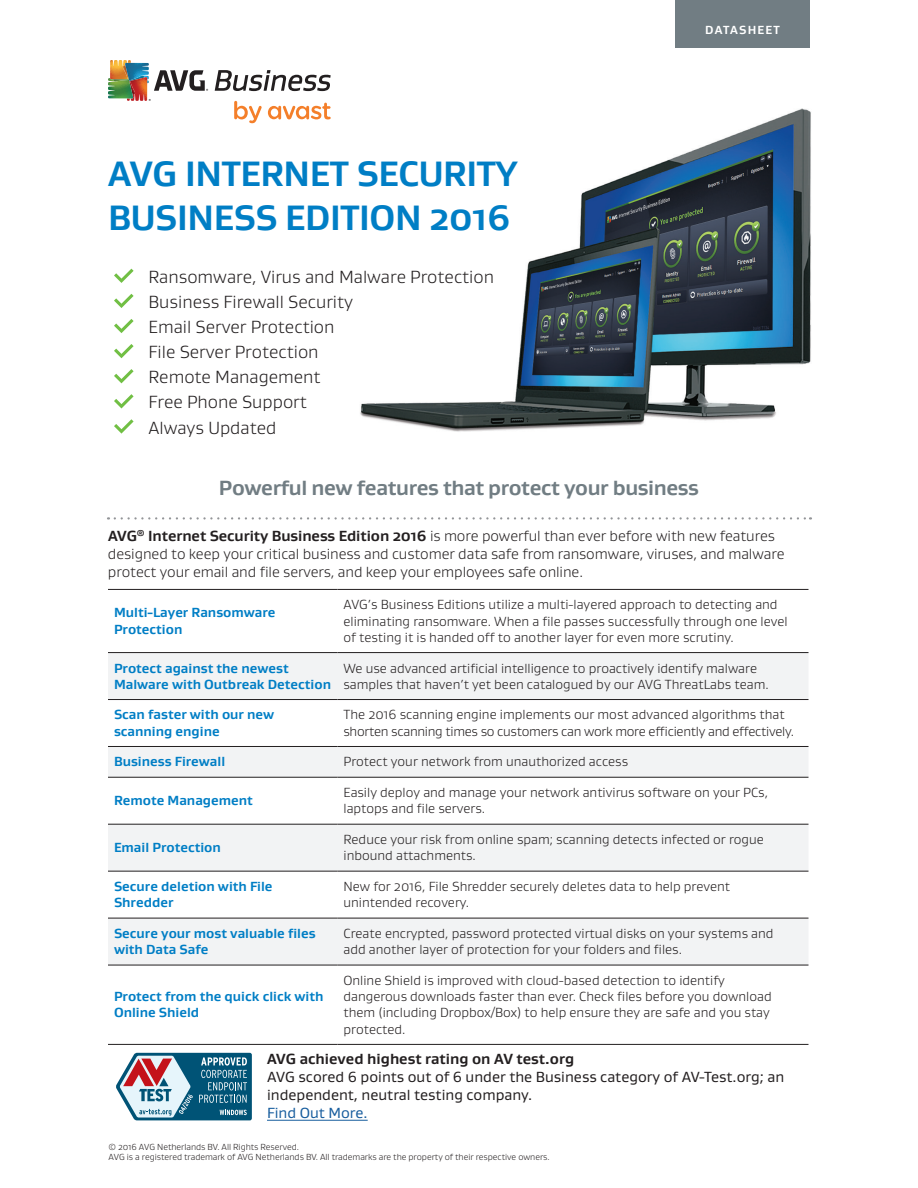
<style>
.page{position:relative;width:918px;height:1188px;background:#fff}
.page>*{position:absolute;margin:0;border:0;box-sizing:border-box;transform-origin:0 0}
.t1{font:700 36px/43.2px "Gustan";letter-spacing:-.01em;color:#007ec5}
.t2{font:700 21px "Gustan";letter-spacing:-.02em;color:#717d83}
.t3{font:300 18px/25px "Gustan";color:#231f20}
.t4{font:300 15px/18px "Gustan";letter-spacing:-.005em;color:#231f20}
.t5{font:15px/18px "Gustan";color:#231f20}
.t6{font:700 15px "Gustan";color:#231f20}
.t7{font:15px "Gustan";color:#175d9e}
.t8{font:300 13.5px/16.2px "Gustan";color:#231f20}
.t9{font:700 13.5px/16.2px "Gustan";color:#007ec5}
.t10{font:300 13.5px/16.2px "Gustan";letter-spacing:-.02em;color:#231f20}
.t11{font:700 12px "Gustan";letter-spacing:.1em;color:#fff}
.t12{font:300 9px/10.8px "Gustan";letter-spacing:-.005em;color:#231f20}
.s1{font-weight:700}
</style>
<div class="page">
<img style="left:360px;top:109px;width:451px;height:323px">
<svg style="left:108px;top:653px;width:700px;height:312px;fill:#f2f3f4"></svg>
<hr style="left:108px;top:652px;width:230px;height:1px;background:#231f20">
<hr style="left:338px;top:652px;width:470px;height:1px;background:#231f20">
<hr style="left:108px;top:699px;width:230px;height:1px;background:#231f20">
<hr style="left:338px;top:699px;width:470px;height:1px;background:#231f20">
<hr style="left:108px;top:746px;width:230px;height:1px;background:#231f20">
<hr style="left:338px;top:746px;width:470px;height:1px;background:#231f20">
<hr style="left:108px;top:777px;width:230px;height:1px;background:#231f20">
<hr style="left:338px;top:777px;width:470px;height:1px;background:#231f20">
<hr style="left:108px;top:824px;width:230px;height:1px;background:#231f20">
<hr style="left:338px;top:824px;width:470px;height:1px;background:#231f20">
<hr style="left:108px;top:871px;width:230px;height:1px;background:#231f20">
<hr style="left:338px;top:871px;width:470px;height:1px;background:#231f20">
<hr style="left:108px;top:589px;width:230px;height:1px;background:#231f20">
<hr style="left:338px;top:589px;width:470px;height:1px;background:#231f20">
<hr style="left:108px;top:1044px;width:230px;height:1px;background:#231f20">
<hr style="left:338px;top:1044px;width:470px;height:1px;background:#231f20">
<hr style="left:108px;top:918px;width:230px;height:1px;background:#231f20">
<hr style="left:338px;top:918px;width:470px;height:1px;background:#231f20">
<hr style="left:108px;top:965px;width:230px;height:1px;background:#231f20">
<hr style="left:338px;top:965px;width:470px;height:1px;background:#231f20">
<svg style="left:114px;top:269px;width:20px;height:14px"></svg>
<svg style="left:114px;top:294px;width:20px;height:14px"></svg>
<svg style="left:114px;top:319px;width:20px;height:14px"></svg>
<svg style="left:114px;top:344px;width:20px;height:14px"></svg>
<svg style="left:114px;top:369px;width:20px;height:14px"></svg>
<svg style="left:114px;top:394px;width:20px;height:14px"></svg>
<svg style="left:114px;top:419px;width:20px;height:15px"></svg>
<svg style="left:115px;top:517px;width:696px;height:3px"></svg>
<div style="left:675px;top:0;width:135px;height:47px;background:#717d83"></div>
<svg style="left:116px;top:1053px;width:136px;height:67px;background:#6c8ea3"></svg>
<hr style="left:267px;top:1120px;width:101px;height:1px;background:#175d9e">
<img style="left:108px;top:60px;width:100px;height:41px">
<svg style="left:215px;top:70px;width:116px;height:21px"></svg>
<svg style="left:234px;top:101px;width:28px;height:22px"></svg>
<svg style="left:268px;top:103px;width:63px;height:16px"></svg>
<h1 class="t1" style="left:108px;top:152px;width:411px">AVG INTERNET SECURITY<br>BUSINESS EDITION 2016</h1>
<h3 class="t3" style="left:148px;top:264px;width:347px">Ransomware, Virus and Malware Protection<br>Business Firewall Security<br>Email Server Protection<br>File Server Protection<br>Remote Management<br>Free Phone Support<br>Always Updated</h3>
<p class="t11" style="left:705px;top:22px;width:76px">DATASHEET</p>
<h2 class="t2" style="left:219px;top:474px;width:482px">Powerful new features that protect your business</h2>
<p class="t4" style="left:108px;top:527px;width:678px"><span class="s1">AVG</span><sup>®</sup> <span class="s1">Internet Security Business Edition 2016</span> is more powerful than ever before with new features designed to keep your critical business and customer data safe from ransomware, viruses, and malware protect your email and file servers, and keep your employees safe online.</p>
<p class="t9" style="left:114px;top:604px;width:163px">Multi-Layer Ransomware<br>Protection</p>
<p class="t8" style="left:344px;top:596px;width:446px">AVG’s Business Editions utilize a multi-layered approach to detecting and eliminating ransomware. When a file passes successfully through one level of testing it is handed off to another layer for even more scrutiny.</p>
<p class="t9" style="left:114px;top:659px;width:219px">Protect against the newest<br>Malware with Outbreak Detection</p>
<p class="t8" style="left:344px;top:660px;width:427px">We use advanced artificial intelligence to proactively identify malware samples that haven’t yet been catalogued by our AVG ThreatLabs team.</p>
<p class="t9" style="left:114px;top:706px;width:162px">Scan faster with our new scanning engine</p>
<p class="t10" style="left:344px;top:706px;width:452px">The 2016 scanning engine implements our most advanced algorithms that shorten scanning times so customers can work more efficiently and effectively.</p>
<p class="t9" style="left:114px;top:753px;width:113px">Business Firewall</p>
<p class="t8" style="left:344px;top:753px;width:286px">Protect your network from unauthorized access</p>
<p class="t9" style="left:114px;top:792px;width:140px">Remote Management</p>
<p class="t8" style="left:344px;top:784px;width:426px">Easily deploy and manage your network antivirus software on your PCs, laptops and file servers.</p>
<p class="t9" style="left:114px;top:839px;width:108px">Email Protection</p>
<p class="t8" style="left:344px;top:831px;width:422px">Reduce your risk from online spam; scanning detects infected or rogue inbound attachments.</p>
<p class="t9" style="left:114px;top:878px;width:160px">Secure deletion with File<br>Shredder</p>
<p class="t8" style="left:344px;top:878px;width:388px">New for 2016, File Shredder securely deletes data to help prevent unintended recovery.</p>
<p class="t9" style="left:114px;top:925px;width:203px">Secure your most valuable files with Data Safe</p>
<p class="t8" style="left:344px;top:925px;width:432px">Create encrypted, password protected virtual disks on your systems and add another layer of protection for your folders and files.</p>
<p class="t9" style="left:114px;top:988px;width:211px">Protect from the quick click with<br>Online Shield</p>
<p class="t8" style="left:344px;top:972px;width:430px">Online Shield is improved with cloud-based detection to identify dangerous downloads faster than ever. Check files before you download them (including Dropbox/Box) to help ensure they are safe and you stay protected.</p>
<p class="t6" style="left:267px;top:1049px;width:309px">AVG achieved highest rating on AV test.org</p>
<p class="t5" style="left:267px;top:1068px;width:519px">AVG scored 6 points out of 6 under the Business category of AV-Test.org; an independent, neutral testing company.</p>
<p class="t7" style="left:267px;top:1104px;width:102px">Find Out More.</p>
<p class="t12" style="left:109px;top:1141px;width:443px">© 2016 AVG Netherlands BV. All Rights Reserved.<br>AVG is a registered trademark of AVG Netherlands BV. All trademarks are the property of their respective owners.</p>
</div>
